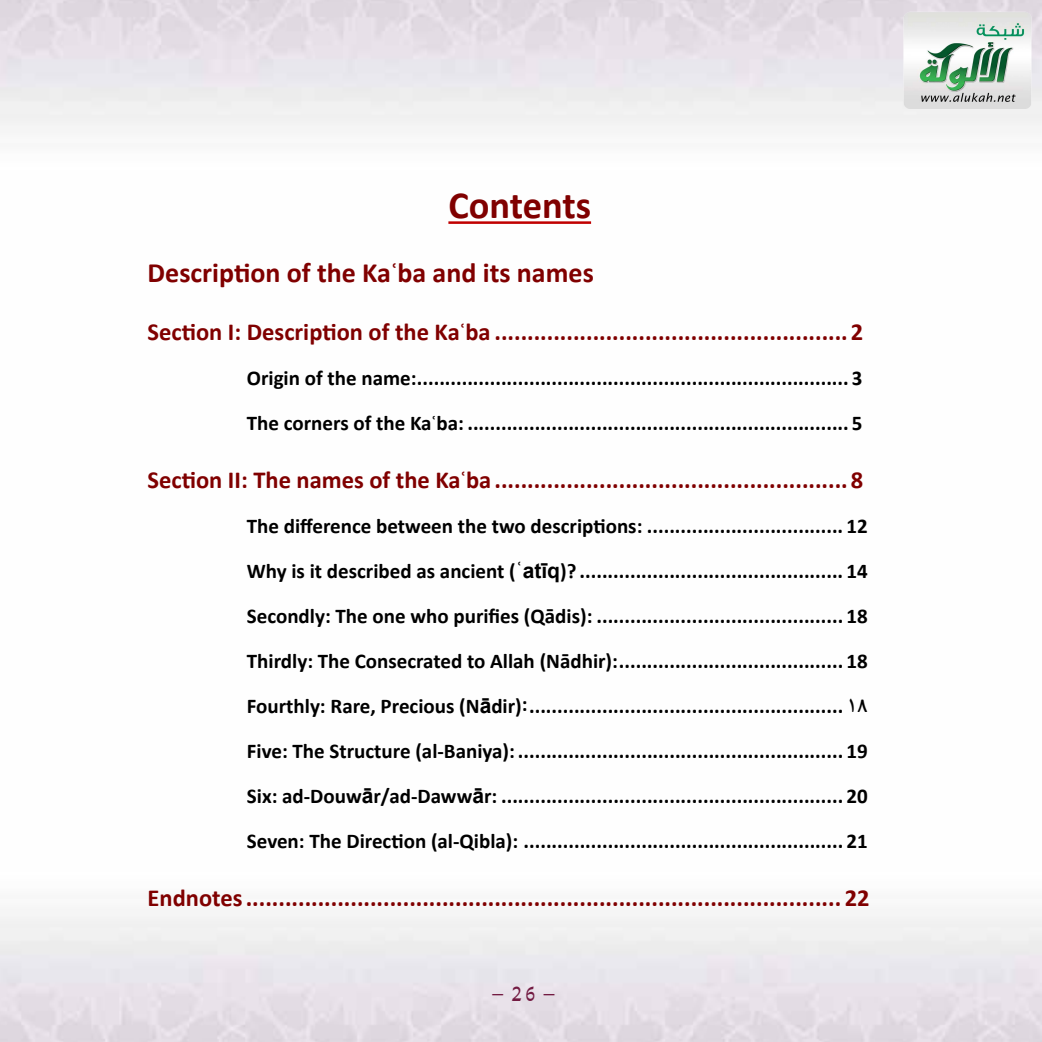
<style>
.page{position:relative;width:1042px;height:1042px;background:#fff}
.page>*{position:absolute;margin:0;border:0;box-sizing:border-box;transform-origin:0 0}
.t1{font:700 38.5px "Calibri";color:#800000}
.t2{font:700 28px "Calibri";color:#800000}
.t3{font:700 28px "Lotus";color:#731b42}
.t4{font:700 24.5px "Calibri";color:#800000}
.t5{font:700 21px/45px "Calibri";color:#000}
.s1{font-family:"Arial"}
</style>
<div class="page">
<hr style="left:448px;top:221px;width:143px;height:3px;background:#c00000">
<img style="left:885px;top:0;width:157px;height:124px">
<h1 class="t1" style="left:448px;top:178px;width:144px">Contents</h1>
<h2 class="t2" style="left:148px;top:252px;width:448px">Description of the Kaʿba and its names</h2>
<p class="t4" style="left:148px;top:314px;width:717px">Section I: Description of the Kaʿba ...................................................... 2</p>
<p class="t5" style="left:247px;top:355px;width:617px">Origin of the name:............................................................................. 3<br>The corners of the Kaʿba: .................................................................... 5</p>
<p class="t4" style="left:148px;top:463px;width:717px">Section II: The names of the Kaʿba ...................................................... 8</p>
<p class="t5" style="left:247px;top:503px;width:622px;text-align:justify">The difference between the two descriptions: ................................... 12<br>Why is it described as ancient (<span class="s1">ʿatīq</span>)? ............................................... 14<br>Secondly: The one who purifies (Qādis): ............................................ 18<br>Thirdly: The Consecrated to Allah (Nādhir):........................................ 18<br>Fourthly: Rare, Precious (N<span class="s1">ā</span>dir):........................................................ 18<br>Five: The Structure (al-Baniya): .......................................................... 19<br>Six: ad-Douw<span class="s1">ā</span>r/ad-Daww<span class="s1">ā</span>r: ............................................................. 20<br>Seven: The Direction (al-Qibla): ......................................................... 21</p>
<p class="t4" style="left:148px;top:880px;width:723px">Endnotes........................................................................................... 22</p>
<h2 class="t3" style="left:491px;top:975px;width:67px">- 26 -</h2>
</div>
